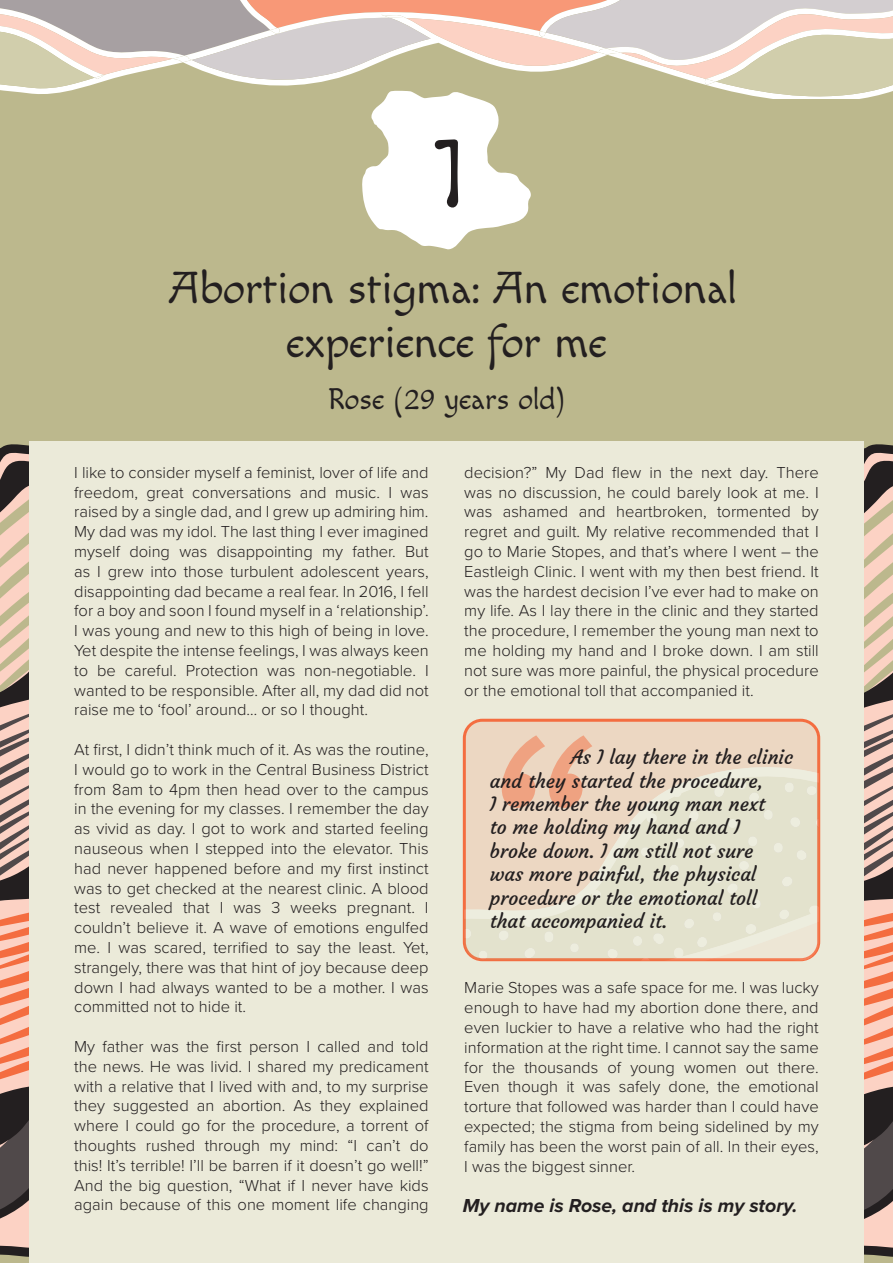
<style>
.page{position:relative;width:893px;height:1263px;background:#ebead9}
.page>*{position:absolute;margin:0;border:0;box-sizing:border-box;transform-origin:0 0}
.t1{font:italic 330px "Proxima Nova";color:#f46d40;scale:.9 1}
.t2{font:105px "Macondo";color:#231f20}
.t3{font:45px/54px "Macondo";color:#231f20;text-align:center}
.t4{font:30px "Macondo";color:#231f20}
.t5{font:19.5px/23.4px "Courgette";color:#231f20}
.t6{font:italic 700 19.5px "Proxima Nova";color:#231f20}
.t7{font:300 16.5px/19.8px "Proxima Nova";color:#231f20;text-align:justify}
</style>
<div class="page">
<svg style="left:0;top:1240px;width:28px;height:23px"></svg>
<svg style="left:0;top:440px;width:28px;height:791px;background:#b18f80"></svg>
<svg style="left:865px;top:1240px;width:28px;height:23px"></svg>
<svg style="left:865px;top:440px;width:28px;height:791px;background:#b28f80"></svg>
<svg style="left:464px;top:720px;width:355px;height:240px;fill:#ecd7c2"></svg>
<svg style="left:782px;top:876px;width:10px;height:10px"></svg>
<svg style="left:689px;top:811px;width:10px;height:11px"></svg>
<svg style="left:569px;top:918px;width:11px;height:11px"></svg>
<svg style="left:464px;top:929px;width:98px;height:31px"></svg>
<svg style="left:569px;top:943px;width:11px;height:9px"></svg>
<svg style="left:790px;top:817px;width:10px;height:10px"></svg>
<svg style="left:714px;top:786px;width:10px;height:11px"></svg>
<svg style="left:785px;top:782px;width:9px;height:10px"></svg>
<svg style="left:796px;top:850px;width:11px;height:10px"></svg>
<svg style="left:727px;top:819px;width:11px;height:9px"></svg>
<svg style="left:604px;top:836px;width:158px;height:123px"></svg>
<svg style="left:774px;top:843px;width:9px;height:10px"></svg>
<svg style="left:779px;top:909px;width:10px;height:10px"></svg>
<svg style="left:816px;top:818px;width:3px;height:11px"></svg>
<svg style="left:764px;top:810px;width:9px;height:10px"></svg>
<svg style="left:807px;top:786px;width:12px;height:24px"></svg>
<svg style="left:736px;top:780px;width:23px;height:22px"></svg>
<div style="left:0;top:0;width:893px;height:440px;background:#bcb88d"></div>
<svg style="left:0;top:0;width:893px;height:249px"></svg>
<h2 class="t2" style="left:430px;top:114px;width:34px">1</h2>
<h3 class="t3" style="left:169px;top:262px;width:569px">Abortion stigma: An emotional experience for me</h3>
<h3 class="t4" style="left:328px;top:382px;width:239px">Rose (29 years old)</h3>
<p class="t7" style="left:74px;top:461px;width:356px">I like to consider myself a feminist, lover of life and freedom, great conversations and music. I was raised by a single dad, and I grew up admiring him.<br>My dad was my idol. The last thing I ever imagined myself doing was disappointing my father. But as I grew into those turbulent adolescent years, disappointing dad became a real fear. In 2016, I fell for a boy and soon I found myself in a ‘relationship’.<br>I was young and new to this high of being in love.<br>Yet despite the intense feelings, I was always keen to be careful. Protection was non-negotiable. I wanted to be responsible. After all, my dad did not raise me to ‘fool’ around… or so I thought.</p>
<p class="t7" style="left:74px;top:739px;width:356px">At first, I didn’t think much of it. As was the routine, I would go to work in the Central Business District from 8am to 4pm then head over to the campus in the evening for my classes. I remember the day as vivid as day. I got to work and started feeling nauseous when I stepped into the elevator. This had never happened before and my first instinct was to get checked at the nearest clinic. A blood test revealed that I was 3 weeks pregnant. I couldn’t believe it. A wave of emotions engulfed me. I was scared, terrified to say the least. Yet, strangely, there was that hint of joy because deep down I had always wanted to be a mother. I was committed not to hide it.</p>
<p class="t7" style="left:74px;top:1036px;width:356px">My father was the first person I called and told the news. He was livid. I shared my predicament with a relative that I lived with and, to my surprise they suggested an abortion. As they explained where I could go for the procedure, a torrent of thoughts rushed through my mind: “I can’t do this! It’s terrible! I’ll be barren if it doesn’t go well!” And the big question, “What if I never have kids again because of this one moment life changing</p>
<p class="t7" style="left:464px;top:461px;width:356px">decision?” My Dad flew in the next day. There was no discussion, he could barely look at me. I was ashamed and heartbroken, tormented by regret and guilt. My relative recommended that I go to Marie Stopes, and that’s where I went – the Eastleigh Clinic. I went with my then best friend. It was the hardest decision I’ve ever had to make on my life. As I lay there in the clinic and they started the procedure, I remember the young man next to me holding my hand and I broke down. I am still not sure was more painful, the physical procedure or the emotional toll that accompanied it.</p>
<h1 class="t1" style="left:467px;top:603px;width:130px">“</h1>
<p class="t5" style="left:490px;top:746px;width:305px;text-indent:81px">As I lay there in the clinic and they started the procedure,<br>I remember the young man next<br>to me holding my hand and I<br>broke down. I am still not sure<br>was more painful, the physical procedure or the emotional toll that accompanied it.</p>
<p class="t7" style="left:464px;top:977px;width:356px">Marie Stopes was a safe space for me. I was lucky enough to have had my abortion done there, and even luckier to have a relative who had the right information at the right time. I cannot say the same for the thousands of young women out there.<br>Even though it was safely done, the emotional torture that followed was harder than I could have expected; the stigma from being sidelined by my family has been the worst pain of all. In their eyes, I was the biggest sinner.</p>
<p class="t6" style="left:463px;top:1191px;width:336px">My name is Rose, and this is my story.</p>
</div>
